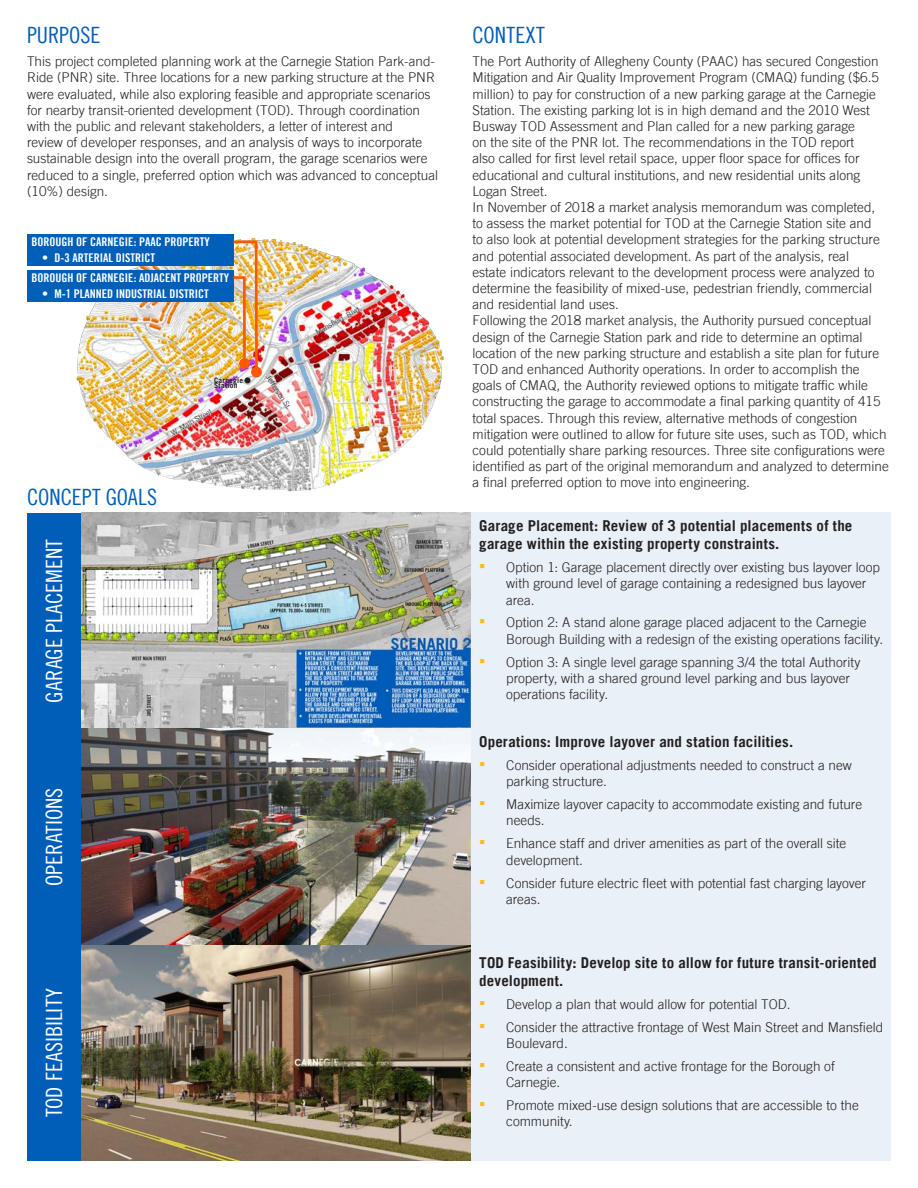
<style>
.page{position:relative;width:918px;height:1188px;background:#fff}
.page>*{position:absolute;margin:0;border:0;box-sizing:border-box;transform-origin:0 0}
.HEADER_2_white{font:22.5px "Trade Gothic LT Cond Eighteen";color:#fff}
.HEADER_1_blue_DEFAUL{font:22.5px "Trade Gothic LT Cond Eighteen";color:#005eb8}
.t1{font:700 15px/18px "Trade Gothic LT";letter-spacing:.01em;color:#231f20}
.t2{font:300 13.5px/16.2px "Trade Gothic LT";color:#231f20}
.t3{font:12px "Trade Gothic LT Bold Cond Twenty";color:#fff}
.t4{font:300 7.5px "Trade Gothic LT";color:#231f20}
.HEADER_3_black{font:700 7.5px/5.4px "Trade Gothic LT";letter-spacing:.03em;color:#231f20}
.s1{font-family:"Arial";font-weight:400;font-size:18px;color:#fcb921}
</style>
<div class="page">
<div style="left:470px;top:513px;width:421px;height:648px;background:#e9f0f7"></div>
<div style="left:27px;top:729px;width:54px;height:216px;background:#005eb8"></div>
<div style="left:27px;top:513px;width:54px;height:216px;background:#005eb8"></div>
<div style="left:27px;top:944px;width:54px;height:217px;background:#005eb8"></div>
<img style="left:81px;top:513px;width:389px;height:648px">
<img style="left:76px;top:237px;width:368px;height:255px">
<div style="left:27px;top:234px;width:207px;height:32px;background:#005fb9"></div>
<div style="left:27px;top:270px;width:207px;height:32px;background:#005fb9"></div>
<div style="left:251px;top:367px;width:11px;height:10px;background:#ff5800;border-radius:50%"></div>
<img style="left:231px;top:239px;width:28px;height:136px">
<div style="left:239px;top:358px;width:11px;height:11px;background:#ff5800;border-radius:50%"></div>
<div style="left:245px;top:377px;width:6px;height:7px;background:#231f20;border-radius:50%"></div>
<p class="HEADER_1_blue_DEFAUL" style="left:27px;top:22px;width:75px">PURPOSE</p>
<p class="t2" style="left:27px;top:53px;width:413px">This project completed planning work at the Carnegie Station Park-and-Ride (PNR) site. Three locations for a new parking structure at the PNR were evaluated, while also exploring feasible and appropriate scenarios for nearby transit-oriented development (TOD). Through coordination with the public and relevant stakeholders, a letter of interest and<br>review of developer responses, and an analysis of ways to incorporate sustainable design into the overall program, the garage scenarios were reduced to a single, preferred option which was advanced to conceptual (10%) design.</p>
<p class="t3" style="left:31px;top:235px;width:180px">BOROUGH OF CARNEGIE: PAAC PROPERTY</p>
<p class="t3" style="left:42px;top:251px;width:115px">• D-3 ARTERIAL DISTRICT</p>
<p class="t3" style="left:31px;top:271px;width:199px">BOROUGH OF CARNEGIE: ADJACENT PROPERTY</p>
<p class="t3" style="left:42px;top:287px;width:168px">• M-1 PLANNED INDUSTRIAL DISTRICT</p>
<p class="HEADER_3_black" style="left:214px;top:377px;width:31px">Carnegie<br>Station</p>
<p class="t4" style="left:169px;top:430px;width:48px;rotate:-31deg">W. Main Street</p>
<p class="HEADER_1_blue_DEFAUL" style="left:27px;top:483px;width:132px">CONCEPT GOALS</p>
<p class="HEADER_2_white" style="left:41px;top:703px;width:165px;rotate:-90deg">GARAGE PLACEMENT</p>
<p class="t4" style="left:272px;top:374px;width:41px;rotate:56deg">Jefferson St.</p>
<p class="t4" style="left:314px;top:328px;width:53px;rotate:-29deg">Mansfi eld Blvd.</p>
<p class="HEADER_2_white" style="left:41px;top:886px;width:100px;rotate:-90deg">OPERATIONS</p>
<p class="HEADER_2_white" style="left:41px;top:1117px;width:131px;rotate:-90deg">TOD FEASIBILITY</p>
<h1 class="HEADER_1_blue_DEFAUL" style="left:472px;top:22px;width:74px">CONTEXT</h1>
<p class="t2" style="left:472px;top:53px;width:418px">The Port Authority of Allegheny County (PAAC) has secured Congestion Mitigation and Air Quality Improvement Program (CMAQ) funding ($6.5 million) to pay for construction of a new parking garage at the Carnegie Station. The existing parking lot is in high demand and the 2010 West Busway TOD Assessment and Plan called for a new parking garage<br>on the site of the PNR lot. The recommendations in the TOD report<br>also called for first level retail space, upper floor space for offices for educational and cultural institutions, and new residential units along Logan Street.<br>In November of 2018 a market analysis memorandum was completed, to assess the market potential for TOD at the Carnegie Station site and<br>to also look at potential development strategies for the parking structure and potential associated development. As part of the analysis, real<br>estate indicators relevant to the development process were analyzed to determine the feasibility of mixed-use, pedestrian friendly, commercial and residential land uses.<br>Following the 2018 market analysis, the Authority pursued conceptual design of the Carnegie Station park and ride to determine an optimal location of the new parking structure and establish a site plan for future TOD and enhanced Authority operations. In order to accomplish the goals of CMAQ, the Authority reviewed options to mitigate traffic while constructing the garage to accommodate a final parking quantity of 415 total spaces. Through this review, alternative methods of congestion mitigation were outlined to allow for future site uses, such as TOD, which could potentially share parking resources. Three site configurations were identified as part of the original memorandum and analyzed to determine a final preferred option to move into engineering.</p>
<p class="t1" style="left:479px;top:517px;width:375px">Garage Placement: Review of 3 potential placements of the garage within the existing property constraints.</p>
<p class="t2" style="left:506px;top:559px;width:375px;text-indent:-27px"><span class="s1">▪</span> Option 1: Garage placement directly over existing bus layover loop with ground level of garage containing a redesigned bus layover area.</p>
<p class="t2" style="left:506px;top:614px;width:378px;text-indent:-27px"><span class="s1">▪</span> Option 2: A stand alone garage placed adjacent to the Carnegie<br>Borough Building with a redesign of the existing operations facility.</p>
<p class="t2" style="left:506px;top:654px;width:356px;text-indent:-27px"><span class="s1">▪</span> Option 3: A single level garage spanning 3/4 the total Authority property, with a shared ground level parking and bus layover operations facility.</p>
<p class="t1" style="left:479px;top:733px;width:316px">Operations: Improve layover and station facilities.</p>
<p class="t2" style="left:506px;top:757px;width:347px;text-indent:-27px"><span class="s1">▪</span> Consider operational adjustments needed to construct a new parking structure.</p>
<p class="t2" style="left:506px;top:796px;width:357px;text-indent:-27px"><span class="s1">▪</span> Maximize layover capacity to accommodate existing and future needs.</p>
<p class="t2" style="left:506px;top:835px;width:341px;text-indent:-27px"><span class="s1">▪</span> Enhance staff and driver amenities as part of the overall site development.</p>
<p class="t2" style="left:506px;top:874px;width:361px;text-indent:-27px"><span class="s1">▪</span> Consider future electric fleet with potential fast charging layover areas.</p>
<p class="t1" style="left:479px;top:953px;width:399px">TOD Feasibility: Develop site to allow for future transit-oriented development.</p>
<p class="t2" style="left:479px;top:996px;width:313px"><span class="s1">▪</span> Develop a plan that would allow for potential TOD.</p>
<p class="t2" style="left:506px;top:1019px;width:379px;text-indent:-27px"><span class="s1">▪</span> Consider the attractive frontage of West Main Street and Mansfield<br>Boulevard.</p>
<p class="t2" style="left:506px;top:1058px;width:330px;text-indent:-27px"><span class="s1">▪</span> Create a consistent and active frontage for the Borough of<br>Carnegie.</p>
<p class="t2" style="left:506px;top:1097px;width:354px;text-indent:-27px"><span class="s1">▪</span> Promote mixed-use design solutions that are accessible to the community.</p>
</div>
